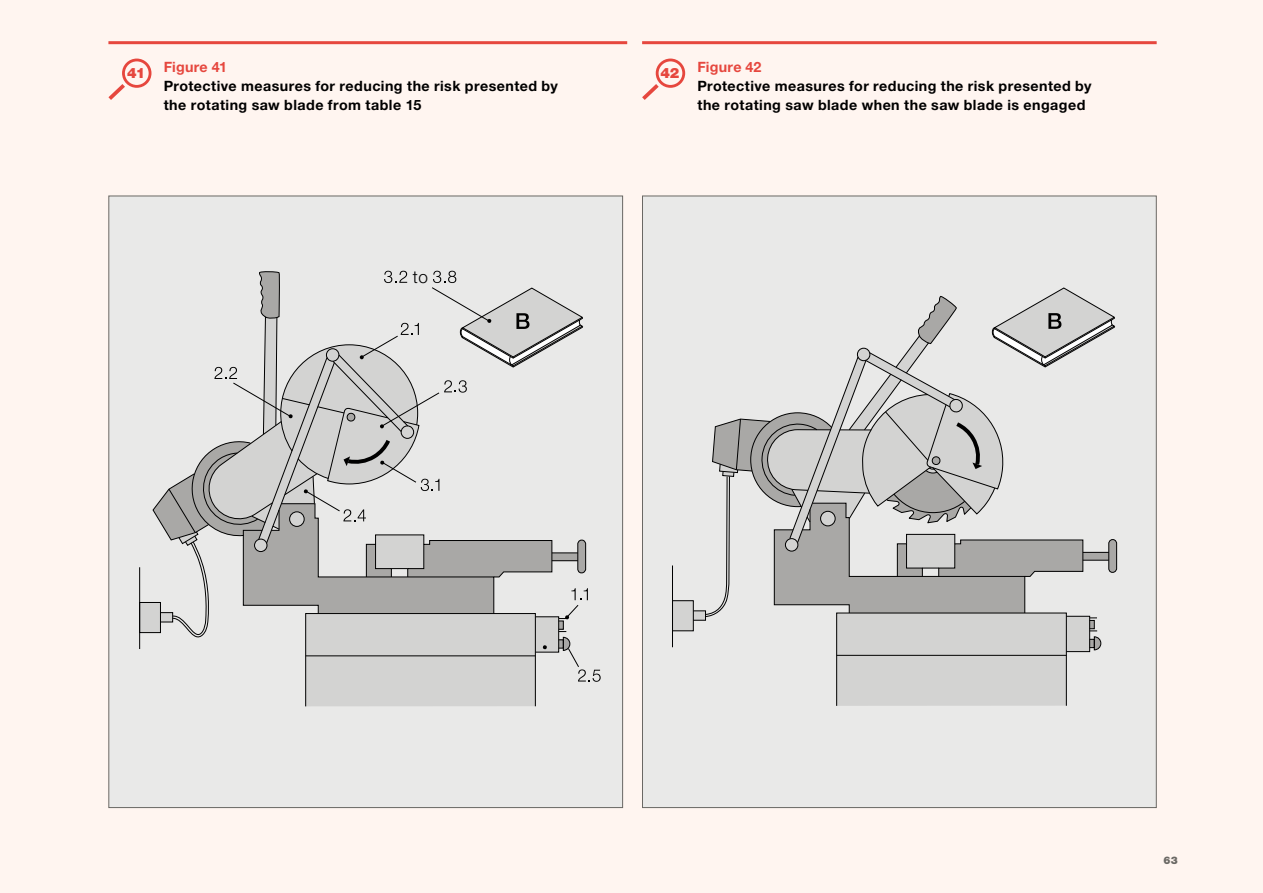
<style>
.page{position:relative;width:1263px;height:893px;background:#fff5f0}
.page>*{position:absolute;margin:0;border:0;box-sizing:border-box;transform-origin:0 0}
.t1{font:300 17.1px "Helvetica Neue LT Std";color:#000}
.t2{font:700 14.25px/19px "Helvetica Neue LT Std";letter-spacing:.03em;color:#000}
.t3{font:700 14.25px "Helvetica Neue LT Std";letter-spacing:.015em;color:#e6473e}
.t4{font:900 14.25px "Helvetica Neue LT Std";color:#e6473e}
.t5{font:900 10.5px "Helvetica Neue LT Std";color:#6a6864}
</style>
<div class="page">
<div style="left:122px;top:59px;width:29px;height:29px;border:3px solid #e6473e;border-radius:50%"></div>
<svg style="left:108px;top:80px;width:21px;height:20px"></svg>
<div style="left:656px;top:59px;width:29px;height:29px;border:3px solid #e6473e;border-radius:50%"></div>
<svg style="left:642px;top:80px;width:21px;height:20px"></svg>
<div style="left:109px;top:196px;width:514px;height:611px;background:#e9e9e8"></div>
<div style="left:306px;top:613px;width:229px;height:93px;background:#d3d3d2"></div>
<div style="left:140px;top:602px;width:20px;height:31px;background:#d3d3d2"></div>
<div style="left:139px;top:602px;width:22px;height:31px;border:1px solid #000"></div>
<hr style="left:139px;top:567px;width:1px;height:82px;background:#000">
<svg style="left:152px;top:271px;width:449px;height:411px"></svg>
<div style="left:642px;top:196px;width:514px;height:611px;background:#e9e9e8"></div>
<div style="left:1108px;top:539px;width:9px;height:34px;border:1px solid #000;border-radius:4px"></div>
<div style="left:672px;top:601px;width:21px;height:30px;background:#d3d3d2"></div>
<div style="left:693px;top:611px;width:12px;height:9px;background:#d3d3d2"></div>
<div style="left:672px;top:600px;width:22px;height:31px;border:1px solid #000"></div>
<div style="left:693px;top:610px;width:13px;height:11px;border:1px solid #000"></div>
<hr style="left:672px;top:565px;width:1px;height:82px;background:#000">
<svg style="left:704px;top:287px;width:411px;height:419px"></svg>
<hr style="left:108px;top:41px;width:519px;height:3px;background:#e6473e">
<hr style="left:642px;top:41px;width:515px;height:3px;background:#e6473e">
<p class="t3" style="left:164px;top:58px;width:65px">Figure 41</p>
<p class="t2" style="left:164px;top:76px;width:396px">Protective measures for reducing the risk presented by the rotating saw blade from table 15</p>
<p class="t4" style="left:127px;top:64px;width:20px">41</p>
<p class="t4" style="left:661px;top:64px;width:20px">42</p>
<p class="t3" style="left:697px;top:58px;width:66px">Figure 42</p>
<p class="t2" style="left:697px;top:76px;width:396px">Protective measures for reducing the risk presented by the rotating saw blade when the saw blade is engaged</p>
<p class="t1" style="left:413px;top:266px;width:17px">to</p>
<p class="t5" style="left:1163px;top:854px;width:16px">63</p>
</div>
